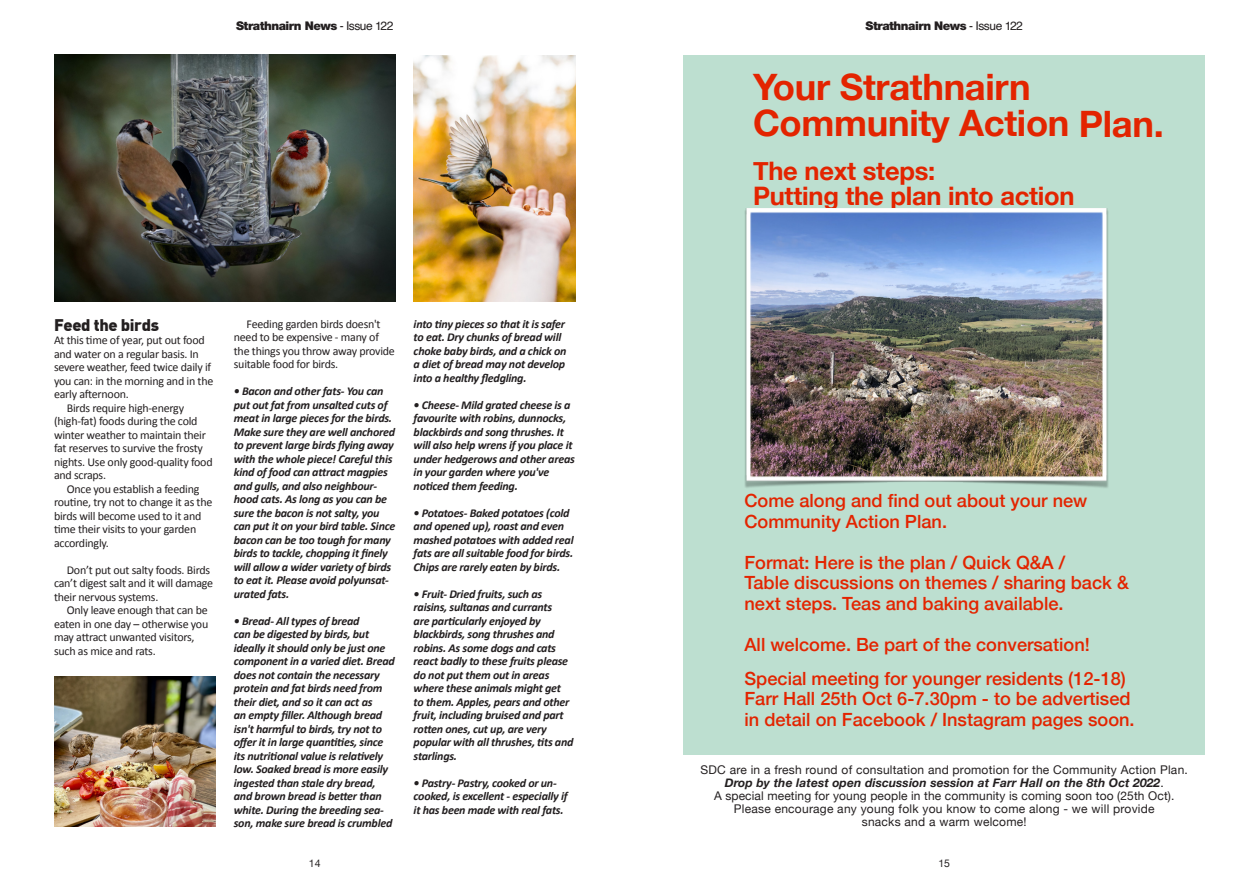
<style>
.page{position:relative;width:1259px;height:893px;background:#fff}
.page>*{position:absolute;margin:0;border:0;box-sizing:border-box;transform-origin:0 0}
.t1{font:700 36.45px/35.8px "Helvetica Neue";letter-spacing:-.01em;color:#e32400}
.t2{font:700 25.5px/24.9px "Helvetica Neue";letter-spacing:-.01em;color:#e32400}
.t3{font:500 18.15px/20.5px "Helvetica Neue";color:#e32400}
.t4{font:900 16.5px "DIN";letter-spacing:-.02em;color:#231f20}
.t5{font:italic 700 12px/13.5px "Calibri";letter-spacing:-.02em;color:#231f20}
.t6{font:12px/13.5px "Calibri";letter-spacing:-.02em;color:#231f20}
.t7{font:12px/12.9px "Helvetica Neue";letter-spacing:.02em;color:#231f20;text-align:center}
.t8{font:italic 700 12px "Helvetica Neue";letter-spacing:.01em;color:#231f20}
.t9{font:900 12px "Helvetica Neue";letter-spacing:-.04em;color:#231f20}
.t10{font:10.5px "Helvetica Neue";color:#231f20}
.s1{font-family:"Helvetica";font-weight:400}
.s2{font-weight:400;font-style:normal}
</style>
<div class="page">
<div style="left:683px;top:55px;width:522px;height:700px;background:#bddfd0"></div>
<img style="left:745px;top:209px;width:363px;height:279px">
<img style="left:414px;top:55px;width:161px;height:246px">
<img style="left:54px;top:676px;width:162px;height:151px">
<img style="left:54px;top:54px;width:342px;height:247px">
<p class="t9" style="left:236px;top:19px;width:159px">Strathnairn News <span class="s1">- Issue 122</span></p>
<p class="t9" style="left:865px;top:19px;width:159px">Strathnairn News <span class="s1">- Issue 122</span></p>
<p class="t1" style="left:753px;top:70px;width:412px">Your Strathnairn<br>Community Action Plan.</p>
<p class="t2" style="left:753px;top:160px;width:323px">The next steps:<br>Putting the plan into action</p>
<p class="t4" style="left:54px;top:314px;width:107px">Feed the birds</p>
<p class="t6" style="left:54px;top:334px;width:161px">At this time of year, put out food and water on a regular basis. In severe weather, feed twice daily if you can: in the morning and in the early afternoon.</p>
<p class="t6" style="left:54px;top:401px;width:160px;text-indent:13px">Birds require high-energy (high-fat) foods during the cold winter weather to maintain their fat reserves to survive the frosty nights. Use only good-quality food and scraps.</p>
<p class="t6" style="left:54px;top:482px;width:160px;text-indent:13px">Once you establish a feeding routine, try not to change it as the birds will become used to it and time their visits to your garden accordingly.</p>
<p class="t6" style="left:54px;top:563px;width:161px;text-indent:13px">Don’t put out salty foods. Birds can’t digest salt and it will damage their nervous systems.</p>
<p class="t6" style="left:54px;top:604px;width:156px;text-indent:13px">Only leave enough that can be eaten in one day – otherwise you may attract unwanted visitors, such as mice and rats.</p>
<p class="t6" style="left:234px;top:317px;width:163px;text-indent:13px">Feeding garden birds doesn't need to be expensive - many of the things you throw away provide suitable food for birds.</p>
<p class="t5" style="left:234px;top:385px;width:163px">• Bacon and other fats- You can put out fat from unsalted cuts of meat in large pieces for the birds.<br>Make sure they are well anchored to prevent large birds flying away with the whole piece! Careful this kind of food can attract magpies and gulls, and also neighbour&shy;hood cats. As long as you can be sure the bacon is not salty, you can put it on your bird table. Since bacon can be too tough for many birds to tackle, chopping it finely will allow a wider variety of birds to eat it. Please avoid polyunsat&shy;urated fats.</p>
<p class="t5" style="left:234px;top:614px;width:162px">• Bread- All types of bread<br>can be digested by birds, but ideally it should only be just one component in a varied diet. Bread does not contain the necessary protein and fat birds need from their diet, and so it can act as<br>an empty filler. Although bread isn't harmful to birds, try not to offer it in large quantities, since its nutritional value is relatively low. Soaked bread is more easily ingested than stale dry bread, and brown bread is better than white. During the breeding sea&shy;son, make sure bread is crumbled</p>
<p class="t5" style="left:414px;top:317px;width:154px">into tiny pieces so that it is safer to eat. Dry chunks of bread will choke baby birds, and a chick on a diet of bread may not develop into a healthy fledgling.</p>
<p class="t5" style="left:414px;top:398px;width:163px">• Cheese- Mild grated cheese is a favourite with robins, dunnocks, blackbirds and song thrushes. It will also help wrens if you place it under hedgerows and other areas in your garden where you've noticed them feeding.</p>
<p class="t5" style="left:414px;top:506px;width:161px">• Potatoes- Baked potatoes (cold and opened up), roast and even mashed potatoes with added real fats are all suitable food for birds.<br>Chips are rarely eaten by birds.</p>
<p class="t5" style="left:414px;top:587px;width:161px">• Fruit- Dried fruits, such as raisins, sultanas and currants<br>are particularly enjoyed by blackbirds, song thrushes and robins. As some dogs and cats react badly to these fruits please do not put them out in areas where these animals might get to them. Apples, pears and other fruit, including bruised and part rotten ones, cut up, are very popular with all thrushes, tits and starlings.</p>
<p class="t5" style="left:414px;top:776px;width:155px">• Pastry- Pastry, cooked or un&shy;cooked, is excellent - especially if it has been made with real fats.</p>
<p class="t3" style="left:744px;top:489px;width:344px">Come along and find out about your new<br>Community Action Plan.</p>
<p class="t3" style="left:744px;top:551px;width:386px">Format: Here is the plan / Quick Q&amp;A /<br>Table discussions on themes / sharing back &amp; next steps. Teas and baking available.</p>
<p class="t3" style="left:744px;top:626px;width:383px;line-height:33.6px">All welcome. Be part of the conversation!<br>Special meeting for younger residents (12-18)</p>
<p class="t3" style="left:744px;top:687px;width:392px">Farr Hall 25th Oct 6-7.30pm - to be advertised in detail on Facebook / Instagram pages soon.</p>
<p class="t7" style="left:700px;top:764px;width:489px">SDC are in a fresh round of consultation and promotion for the Community Action Plan.</p>
<p class="t8" style="left:725px;top:773px;width:440px">Drop by the latest open discussion session at Farr Hall on the 8th Oct 2022<span class="s2">.</span></p>
<p class="t7" style="left:714px;top:790px;width:462px">A special meeting for young people in the community is coming soon too (25th Oct).</p>
<p class="t7" style="left:734px;top:803px;width:422px">Please encourage any young folk you know to come along - we will provide snacks and a warm welcome!</p>
<p class="t10" style="left:309px;top:855px;width:13px">14</p>
<p class="t10" style="left:938px;top:855px;width:13px">15</p>
</div>
